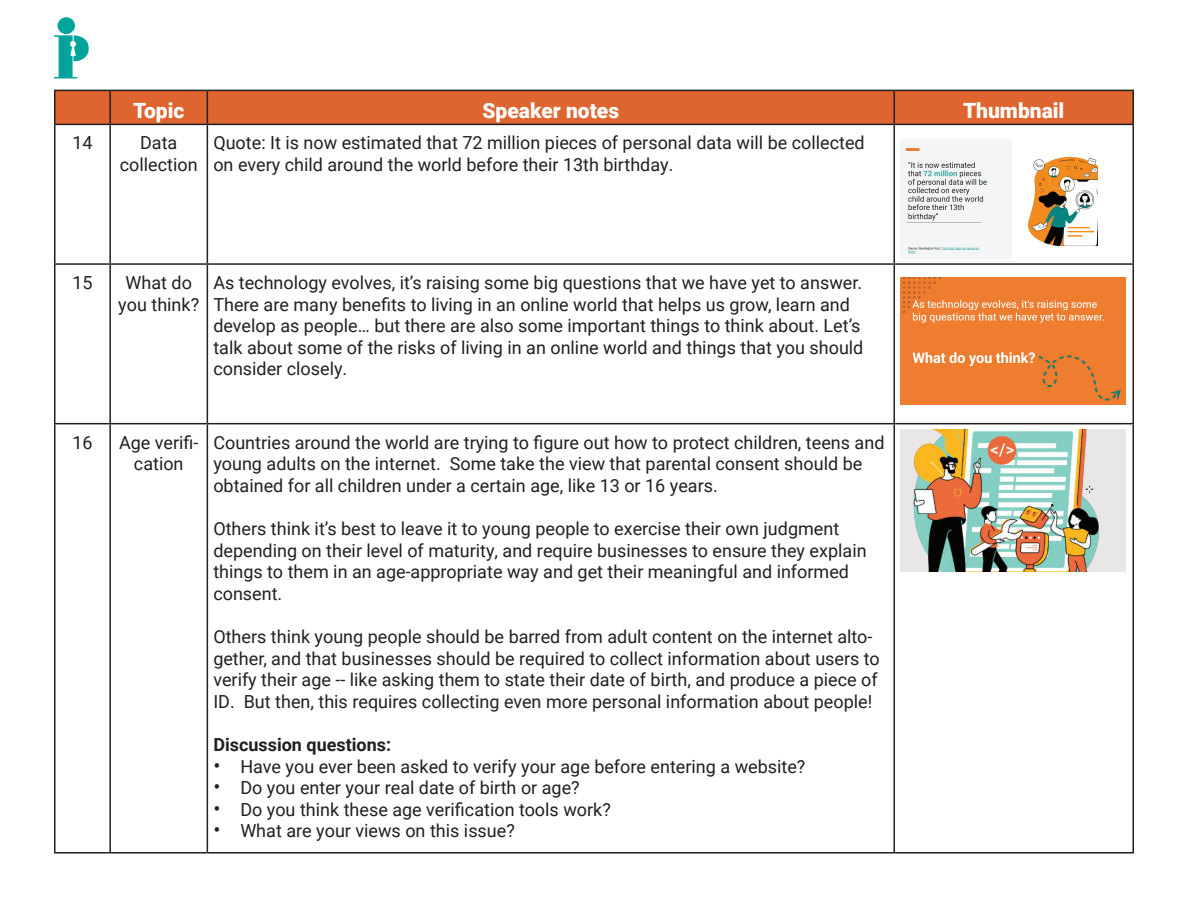
<style>
.page{position:relative;width:1188px;height:918px;background:#fff}
.page>*{position:absolute;margin:0;border:0;box-sizing:border-box;transform-origin:0 0}
.t1{font:900 21px "Roboto";color:#fff}
.t2{font:18px/21.6px "Roboto";color:#231f20}
.t3{font:700 18px "Roboto";color:#231f20}
.s1{font-size:21px}
</style>
<div class="page">
<svg style="left:54px;top:35px;width:35px;height:44px"></svg>
<div style="left:58px;top:17px;width:17px;height:17px;background:#00a49a;border-radius:50%"></div>
<div style="left:56px;top:91px;width:1076px;height:33px;background:#de652f"></div>
<hr style="left:54px;top:90px;width:56px;height:1px;background:#231f20">
<hr style="left:54px;top:91px;width:2px;height:33px;background:#231f20">
<hr style="left:110px;top:90px;width:97px;height:1px;background:#231f20">
<hr style="left:109px;top:91px;width:2px;height:33px;background:#231f20">
<hr style="left:207px;top:90px;width:687px;height:1px;background:#231f20">
<hr style="left:207px;top:91px;width:1px;height:33px;background:#231f20">
<hr style="left:894px;top:90px;width:240px;height:1px;background:#231f20">
<hr style="left:893px;top:91px;width:2px;height:33px;background:#231f20">
<hr style="left:1132px;top:91px;width:2px;height:33px;background:#231f20">
<hr style="left:54px;top:124px;width:56px;height:1px;background:#231f20">
<hr style="left:54px;top:125px;width:2px;height:138px;background:#231f20">
<hr style="left:110px;top:124px;width:97px;height:1px;background:#231f20">
<hr style="left:109px;top:125px;width:2px;height:138px;background:#231f20">
<hr style="left:207px;top:124px;width:687px;height:1px;background:#231f20">
<hr style="left:207px;top:125px;width:1px;height:138px;background:#231f20">
<hr style="left:894px;top:124px;width:240px;height:1px;background:#231f20">
<hr style="left:893px;top:125px;width:2px;height:138px;background:#231f20">
<hr style="left:1132px;top:125px;width:2px;height:138px;background:#231f20">
<hr style="left:54px;top:263px;width:56px;height:2px;background:#231f20">
<hr style="left:54px;top:265px;width:2px;height:158px;background:#231f20">
<hr style="left:110px;top:263px;width:97px;height:2px;background:#231f20">
<hr style="left:109px;top:265px;width:2px;height:158px;background:#231f20">
<hr style="left:207px;top:263px;width:687px;height:2px;background:#231f20">
<hr style="left:207px;top:265px;width:1px;height:158px;background:#231f20">
<hr style="left:894px;top:263px;width:240px;height:2px;background:#231f20">
<hr style="left:893px;top:265px;width:2px;height:158px;background:#231f20">
<hr style="left:1132px;top:265px;width:2px;height:158px;background:#231f20">
<hr style="left:54px;top:423px;width:56px;height:1px;background:#231f20">
<hr style="left:54px;top:424px;width:2px;height:428px;background:#231f20">
<hr style="left:110px;top:423px;width:97px;height:1px;background:#231f20">
<hr style="left:109px;top:424px;width:2px;height:428px;background:#231f20">
<hr style="left:207px;top:423px;width:687px;height:1px;background:#231f20">
<hr style="left:207px;top:424px;width:1px;height:428px;background:#231f20">
<hr style="left:894px;top:423px;width:240px;height:1px;background:#231f20">
<hr style="left:893px;top:424px;width:2px;height:428px;background:#231f20">
<hr style="left:1132px;top:424px;width:2px;height:428px;background:#231f20">
<hr style="left:54px;top:852px;width:56px;height:2px;background:#231f20">
<hr style="left:110px;top:852px;width:97px;height:2px;background:#231f20">
<hr style="left:207px;top:852px;width:687px;height:2px;background:#231f20">
<hr style="left:894px;top:852px;width:240px;height:2px;background:#231f20">
<img style="left:900px;top:140px;width:198px;height:118px">
<img style="left:900px;top:277px;width:225px;height:128px">
<img style="left:900px;top:430px;width:225px;height:142px">
<p class="t1" style="left:133px;top:96px;width:53px">Topic</p>
<p class="t1" style="left:482px;top:96px;width:138px">Speaker notes</p>
<p class="t1" style="left:963px;top:96px;width:103px">Thumbnail</p>
<p class="t2" style="left:72px;top:131px;width:22px">14</p>
<p class="t2" style="left:120px;top:131px;width:79px;text-align:center">Data collection</p>
<p class="t2" style="left:213px;top:131px;width:653px">Quote: It is now estimated that 72 million pieces of personal data will be collected on every child around the world before their 13th birthday.</p>
<p class="t2" style="left:72px;top:271px;width:22px">15</p>
<p class="t2" style="left:118px;top:271px;width:82px;text-align:center">What do you think?</p>
<p class="t2" style="left:213px;top:271px;width:652px">As technology evolves, it’s raising some big questions that we have yet to answer.<br>There are many benefits to living in an online world that helps us grow, learn and develop as people… but there are also some important things to think about. Let’s talk about some of the risks of living in an online world and things that you should consider closely.</p>
<p class="t2" style="left:72px;top:431px;width:22px">16</p>
<p class="t2" style="left:119px;top:431px;width:81px;text-align:center">Age verifi&shy;cation</p>
<p class="t2" style="left:213px;top:431px;width:673px">Countries around the world are trying to figure out how to protect children, teens and young adults on the internet. Some take the view that parental consent should be obtained for all children under a certain age, like 13 or 16 years.</p>
<p class="t2" style="left:213px;top:517px;width:655px">Others think it’s best to leave it to young people to exercise their own judgment depending on their level of maturity, and require businesses to ensure they explain things to them in an age-appropriate way and get their meaningful and informed consent.</p>
<p class="t2" style="left:213px;top:625px;width:668px">Others think young people should be barred from adult content on the internet alto&shy;gether, and that businesses should be required to collect information about users to verify their age -- like asking them to state their date of birth, and produce a piece of ID. But then, this requires collecting even more personal information about people!</p>
<p class="t3" style="left:213px;top:732px;width:179px">Discussion questions:</p>
<p class="t2" style="left:213px;top:755px;width:594px"><span class="s1">•</span> Have you ever been asked to verify your age before entering a website?</p>
<p class="t2" style="left:213px;top:776px;width:368px"><span class="s1">•</span> Do you enter your real date of birth or age?</p>
<p class="t2" style="left:213px;top:798px;width:399px"><span class="s1">•</span> Do you think these age verification tools work?</p>
<p class="t2" style="left:213px;top:819px;width:303px"><span class="s1">•</span> What are your views on this issue?</p>
</div>
